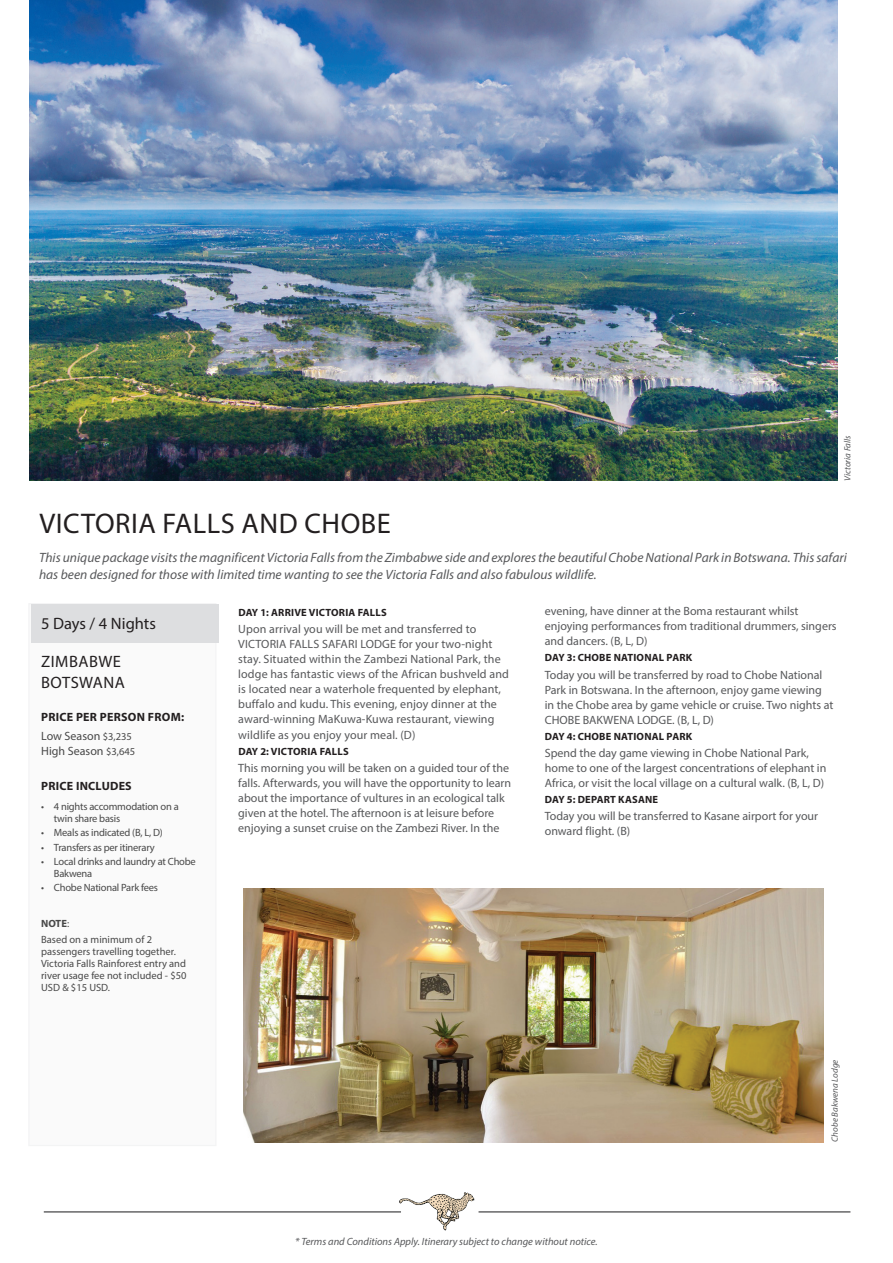
<style>
.page{position:relative;width:893px;height:1263px;background:#fff}
.page>*{position:absolute;margin:0;border:0;box-sizing:border-box;transform-origin:0 0}
.t1{font:28.5px "Myriad Pro";letter-spacing:.02em;color:#231f20}
.t2{font:16.5px/21px "Myriad Pro";letter-spacing:.025em;color:#231f20}
.t3{font:16.5px "Myriad Pro";color:#231f20}
.t4{font:italic 13.5px/16.5px "Myriad Pro";color:#57585a}
.t5{font:12px/15px "Myriad Pro";color:#57585a}
.t6{font:700 12px/19.2px "Myriad Pro";letter-spacing:.02em;color:#231f20}
.t7{font:12px "Myriad Pro";color:#484848}
.t8{font:10.5px/12px "Myriad Pro";letter-spacing:-.02em;color:#484848}
.t9{font:10.5px/12px "Myriad Pro";color:#484848}
.t10{font:700 10.5px "Myriad Pro";letter-spacing:.02em;color:#231f20}
.t11{font:italic 10.5px "Myriad Pro";color:#57585a}
.t12{font:italic 9px "Myriad Pro";color:#57585a}
.s1{font-weight:400;color:#484848}
.s2{font-weight:400;font-size:10.5px;color:#484848}
.s3{font-size:10.5px}
.s4{font-weight:700}
</style>
<div class="page">
<img style="left:396px;top:1192px;width:85px;height:39px">
<hr style="left:44px;top:1211px;width:357px;height:1px;background:#38373a">
<hr style="left:479px;top:1211px;width:371px;height:1px;background:#38373a">
<div style="left:28px;top:603px;width:188px;height:543px;background:#fafafa"></div>
<img style="left:243px;top:888px;width:581px;height:254px">
<div style="left:31px;top:605px;width:188px;height:38px;background:#dddee0"></div>
<img style="left:30px;top:0;width:808px;height:481px">
<p class="t12" style="left:842px;top:481px;width:47px;rotate:-90deg">Victoria Falls</p>
<h1 class="t1" style="left:39px;top:506px;width:353px">VICTORIA FALLS AND CHOBE</h1>
<p class="t4" style="left:39px;top:549px;width:809px">This unique package visits the magnificent Victoria Falls from the Zimbabwe side and explores the beautiful Chobe National Park in Botswana. This safari has been designed for those with limited time wanting to see the Victoria Falls and also fabulous wildlife.</p>
<h2 class="t3" style="left:41px;top:613px;width:116px">5 Days / 4 Nights</h2>
<h2 class="t2" style="left:41px;top:651px;width:85px">ZIMBABWE<br>BOTSWANA</h2>
<p class="t6" style="left:41px;top:707px;width:144px">PRICE PER PERSON FROM:<br><span class="s1">Low Season</span> <span class="s2">$3,235</span></p>
<p class="t7" style="left:41px;top:744px;width:96px">High Season <span class="s3">$3,645</span></p>
<p class="t6" style="left:41px;top:776px;width:92px">PRICE INCLUDES</p>
<p class="t8" style="left:54px;top:800px;width:126px;text-indent:-13px">• 4 nights accommodation on a twin share basis</p>
<p class="t8" style="left:41px;top:827px;width:123px">• Meals as indicated (B, L, D)</p>
<p class="t8" style="left:41px;top:841px;width:115px">• Transfers as per itinerary</p>
<p class="t8" style="left:54px;top:855px;width:143px;text-indent:-13px">• Local drinks and laundry at Chobe<br>Bakwena</p>
<p class="t8" style="left:41px;top:881px;width:118px">• Chobe National Park fees</p>
<p class="t9" style="left:41px;top:915px;width:112px;line-height:16.2px"><span class="s4">NOTE</span>:<br>Based on a minimum of 2</p>
<p class="t9" style="left:41px;top:946px;width:147px">passengers travelling together.<br>Victoria Falls Rainforest entry and river usage fee not included - $50<br>USD &amp; $15 USD.</p>
<p class="t5" style="left:545px;top:603px;width:293px">evening, have dinner at the Boma restaurant whilst enjoying performances from traditional drummers, singers and dancers. (B, L, D)</p>
<p class="t10" style="left:545px;top:651px;width:149px">DAY 3: CHOBE NATIONAL PARK</p>
<p class="t5" style="left:545px;top:667px;width:290px">Today you will be transferred by road to Chobe National Park in Botswana. In the afternoon, enjoy game viewing in the Chobe area by game vehicle or cruise. Two nights at CHOBE BAKWENA LODGE. (B, L, D)</p>
<p class="t10" style="left:545px;top:729px;width:149px">DAY 4: CHOBE NATIONAL PARK</p>
<p class="t5" style="left:545px;top:745px;width:283px">Spend the day game viewing in Chobe National Park, home to one of the largest concentrations of elephant in<br>Africa, or visit the local village on a cultural walk. (B, L, D)</p>
<p class="t10" style="left:545px;top:793px;width:115px">DAY 5: DEPART KASANE</p>
<p class="t5" style="left:545px;top:809px;width:275px">Today you will be transferred to Kasane airport for your onward flight. (B)</p>
<p class="t10" style="left:238px;top:606px;width:150px">DAY 1: ARRIVE VICTORIA FALLS</p>
<p class="t5" style="left:238px;top:622px;width:272px">Upon arrival you will be met and transferred to VICTORIA FALLS SAFARI LODGE for your two-night stay. Situated within the Zambezi National Park, the lodge has fantastic views of the African bushveld and is located near a waterhole frequented by elephant, buffalo and kudu. This evening, enjoy dinner at the award-winning MaKuwa-Kuwa restaurant, viewing wildlife as you enjoy your meal. (D)</p>
<p class="t10" style="left:238px;top:744px;width:112px">DAY 2: VICTORIA FALLS</p>
<p class="t5" style="left:238px;top:760px;width:274px">This morning you will be taken on a guided tour of the falls. Afterwards, you will have the opportunity to learn about the importance of vultures in an ecological talk given at the hotel. The afternoon is at leisure before enjoying a sunset cruise on the Zambezi River. In the</p>
<p class="t11" style="left:295px;top:1235px;width:304px">* Terms and Conditions Apply. Itinerary subject to change without notice.</p>
<p class="t12" style="left:829px;top:1142px;width:84px;rotate:-90deg">Chobe Bakwena Lodge</p>
</div>
